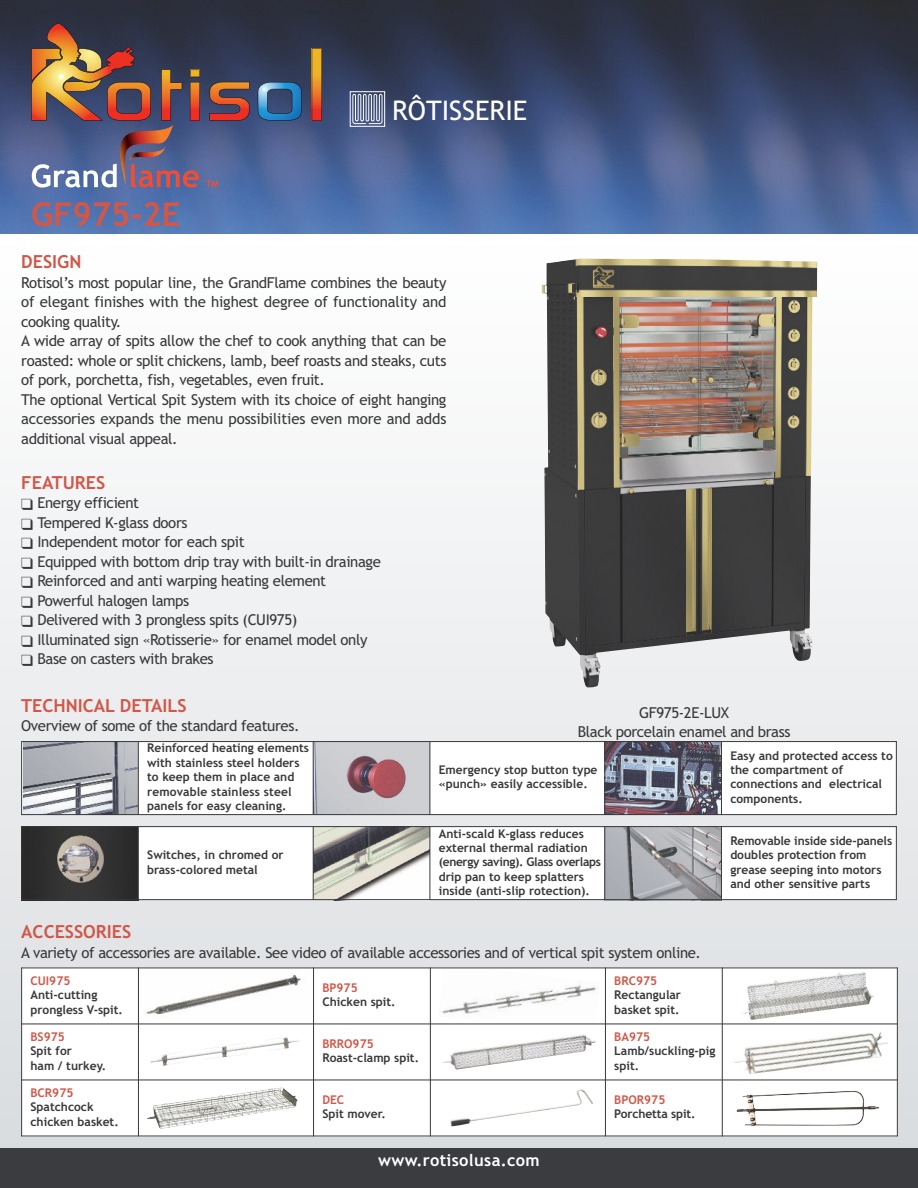
<style>
.page{position:relative;width:918px;height:1188px;background:#fff}
.page>*{position:absolute;margin:0;border:0;box-sizing:border-box;transform-origin:0 0}
.t1{font:700 33px "Trebuchet MS";color:#d15749}
.t2{font:27px "Trebuchet MS";color:#fff}
.t3{font:700 18px "Trebuchet MS";color:#d15749}
.t4{font:700 16.5px "Trebuchet MS";letter-spacing:.02em;color:#fff}
.t5{font:15px/19.5px "Trebuchet MS";letter-spacing:-.025em;color:#39383a}
.t6{font:700 12px/14.4px "Trebuchet MS";color:#39383a}
.t7{font:700 12px "Trebuchet MS";color:#d15749}
</style>
<div class="page">
<div style="left:0;top:234px;width:918px;height:914px;background:linear-gradient(to bottom,#fff,#d9dcdf)"></div>
<img style="left:542px;top:259px;width:275px;height:428px">
<div style="left:0;top:1148px;width:918px;height:40px;background:#3a3c3f"></div>
<img style="left:0;top:0;width:918px;height:234px">
<svg style="left:312px;top:48px;width:10px;height:73px"></svg>
<svg style="left:258px;top:82px;width:44px;height:39px"></svg>
<svg style="left:209px;top:82px;width:41px;height:39px"></svg>
<svg style="left:206px;top:180px;width:13px;height:7px"></svg>
<svg style="left:31px;top:23px;width:169px;height:165px"></svg>
<svg style="left:352px;top:94px;width:31px;height:30px"></svg>
<div style="left:350px;top:91px;width:35px;height:36px;border:1px solid #fff"></div>
<div style="left:21px;top:968px;width:117px;height:56px;background:#fff"></div>
<img style="left:139px;top:969px;width:174px;height:55px">
<div style="left:314px;top:968px;width:116px;height:56px;background:#fff"></div>
<div style="left:430px;top:968px;width:175px;height:56px;background:#fff"></div>
<img style="left:438px;top:984px;width:161px;height:40px">
<div style="left:605px;top:968px;width:117px;height:56px;background:#fff"></div>
<div style="left:722px;top:968px;width:176px;height:56px;background:#fff"></div>
<img style="left:743px;top:972px;width:131px;height:48px">
<div style="left:21px;top:1024px;width:117px;height:56px;background:#fff"></div>
<div style="left:138px;top:1024px;width:176px;height:56px;background:#fff"></div>
<img style="left:151px;top:1037px;width:149px;height:29px">
<div style="left:314px;top:1024px;width:116px;height:56px;background:#fff"></div>
<div style="left:430px;top:1024px;width:175px;height:56px;background:#fff"></div>
<img style="left:443px;top:1034px;width:153px;height:36px">
<div style="left:605px;top:1024px;width:117px;height:56px;background:#fff"></div>
<div style="left:722px;top:1024px;width:176px;height:56px;background:#fff"></div>
<img style="left:734px;top:1032px;width:154px;height:42px">
<div style="left:21px;top:1080px;width:117px;height:56px;background:#fff"></div>
<div style="left:138px;top:1080px;width:176px;height:56px;background:#fff"></div>
<img style="left:147px;top:1087px;width:151px;height:42px">
<div style="left:314px;top:1080px;width:116px;height:56px;background:#fff"></div>
<div style="left:430px;top:1080px;width:175px;height:56px;background:#fff"></div>
<img style="left:450px;top:1089px;width:143px;height:37px">
<div style="left:605px;top:1080px;width:117px;height:56px;background:#fff"></div>
<div style="left:722px;top:1080px;width:176px;height:56px;background:#fff"></div>
<img style="left:736px;top:1091px;width:144px;height:35px">
<hr style="left:21px;top:968px;width:1px;height:168px;background:#39383a">
<hr style="left:138px;top:968px;width:1px;height:168px;background:#39383a">
<hr style="left:313px;top:968px;width:1px;height:168px;background:#39383a">
<hr style="left:430px;top:968px;width:1px;height:168px;background:#39383a">
<hr style="left:605px;top:968px;width:1px;height:168px;background:#39383a">
<hr style="left:722px;top:968px;width:1px;height:168px;background:#39383a">
<hr style="left:897px;top:968px;width:1px;height:168px;background:#39383a">
<hr style="left:21px;top:968px;width:877px;height:1px;background:#39383a">
<hr style="left:21px;top:1024px;width:877px;height:1px;background:#39383a">
<hr style="left:21px;top:1080px;width:877px;height:1px;background:#39383a">
<hr style="left:21px;top:1136px;width:877px;height:1px;background:#39383a">
<img style="left:23px;top:742px;width:115px;height:72px">
<div style="left:138px;top:741px;width:175px;height:74px;background:#fff"></div>
<img style="left:314px;top:742px;width:116px;height:72px">
<div style="left:430px;top:741px;width:175px;height:74px;background:#fff"></div>
<img style="left:605px;top:742px;width:116px;height:72px">
<div style="left:721px;top:741px;width:176px;height:74px;background:#fff"></div>
<hr style="left:21px;top:741px;width:1px;height:74px;background:#39383a">
<hr style="left:138px;top:741px;width:1px;height:74px;background:#39383a">
<hr style="left:313px;top:741px;width:1px;height:74px;background:#39383a">
<hr style="left:430px;top:741px;width:1px;height:74px;background:#39383a">
<hr style="left:604px;top:741px;width:1px;height:74px;background:#39383a">
<hr style="left:721px;top:741px;width:1px;height:74px;background:#39383a">
<hr style="left:896px;top:741px;width:1px;height:74px;background:#39383a">
<hr style="left:21px;top:741px;width:876px;height:1px;background:#39383a">
<hr style="left:21px;top:814px;width:876px;height:1px;background:#39383a">
<img style="left:22px;top:827px;width:116px;height:72px">
<div style="left:138px;top:826px;width:175px;height:74px;background:#fff"></div>
<img style="left:314px;top:827px;width:116px;height:72px">
<div style="left:430px;top:826px;width:175px;height:74px;background:#fff"></div>
<img style="left:605px;top:827px;width:116px;height:72px">
<div style="left:721px;top:826px;width:176px;height:74px;background:#fff"></div>
<hr style="left:21px;top:826px;width:1px;height:74px;background:#39383a">
<hr style="left:138px;top:826px;width:1px;height:74px;background:#39383a">
<hr style="left:313px;top:826px;width:1px;height:74px;background:#39383a">
<hr style="left:430px;top:826px;width:1px;height:74px;background:#39383a">
<hr style="left:604px;top:826px;width:1px;height:74px;background:#39383a">
<hr style="left:721px;top:826px;width:1px;height:74px;background:#39383a">
<hr style="left:896px;top:826px;width:1px;height:74px;background:#39383a">
<hr style="left:21px;top:826px;width:876px;height:1px;background:#39383a">
<hr style="left:21px;top:899px;width:876px;height:1px;background:#39383a">
<h1 class="t1" style="left:31px;top:195px;width:151px">GF975-2E</h1>
<h2 class="t2" style="left:392px;top:95px;width:137px">RÔTISSERIE</h2>
<p class="t3" style="left:21px;top:252px;width:62px">DESIGN</p>
<p class="t5" style="left:21px;top:273px;width:427px">Rotisol’s most popular line, the GrandFlame combines the beauty of elegant finishes with the highest degree of functionality and cooking quality.<br>A wide array of spits allow the chef to cook anything that can be roasted: whole or split chickens, lamb, beef roasts and steaks, cuts of pork, porchetta, fish, vegetables, even fruit.<br>The optional Vertical Spit System with its choice of eight hanging accessories expands the menu possibilities even more and adds additional visual appeal.</p>
<p class="t3" style="left:21px;top:472px;width:86px">FEATURES</p>
<p class="t5" style="left:21px;top:494px;width:119px">❑ Energy efficient</p>
<p class="t5" style="left:21px;top:513px;width:168px">❑ Tempered K-glass doors</p>
<p class="t5" style="left:21px;top:533px;width:225px">❑ Independent motor for each spit</p>
<p class="t5" style="left:21px;top:552px;width:361px">❑ Equipped with bottom drip tray with built-in drainage</p>
<p class="t5" style="left:21px;top:572px;width:306px">❑ Reinforced and anti warping heating element</p>
<p class="t5" style="left:21px;top:591px;width:170px">❑ Powerful halogen lamps</p>
<p class="t5" style="left:21px;top:611px;width:278px">❑ Delivered with 3 prongless spits (CUI975)</p>
<p class="t5" style="left:21px;top:630px;width:348px">❑ Illuminated sign «Rotisserie» for enamel model only</p>
<p class="t5" style="left:21px;top:650px;width:194px">❑ Base on casters with brakes</p>
<p class="t3" style="left:21px;top:695px;width:167px">TECHNICAL DETAILS</p>
<p class="t5" style="left:21px;top:717px;width:280px">Overview of some of the standard features.</p>
<p class="t6" style="left:147px;top:741px;width:163px">Reinforced heating elements with stainless steel holders to keep them in place and removable stainless steel panels for easy cleaning.</p>
<p class="t6" style="left:147px;top:848px;width:138px">Switches, in chromed or brass-colored metal</p>
<p class="t5" style="left:578px;top:703px;width:214px;text-align:center">GF975-2E-LUX<br>Black porcelain enamel and brass</p>
<p class="t6" style="left:439px;top:763px;width:160px">Emergency stop button type «punch» easily accessible.</p>
<p class="t6" style="left:730px;top:748px;width:164px">Easy and protected access to the compartment of connections and electrical components.</p>
<p class="t6" style="left:439px;top:826px;width:164px">Anti-scald K-glass reduces external thermal radiation (energy saving). Glass overlaps drip pan to keep splatters inside (anti-slip rotection).</p>
<p class="t6" style="left:730px;top:833px;width:163px">Removable inside side-panels doubles protection from grease seeping into motors and other sensitive parts</p>
<p class="t3" style="left:21px;top:922px;width:112px">ACCESSORIES</p>
<p class="t5" style="left:21px;top:943px;width:681px">A variety of accessories are available. See video of available accessories and of vertical spit system online.</p>
<p class="t7" style="left:31px;top:974px;width:41px">CUI975</p>
<p class="t6" style="left:31px;top:988px;width:94px">Anti-cutting prongless V-spit.</p>
<p class="t7" style="left:31px;top:1030px;width:36px">BS975</p>
<p class="t6" style="left:31px;top:1044px;width:77px">Spit for<br>ham / turkey.</p>
<p class="t7" style="left:31px;top:1086px;width:44px">BCR975</p>
<p class="t6" style="left:31px;top:1100px;width:90px">Spatchcock chicken basket.</p>
<p class="t7" style="left:322px;top:981px;width:37px">BP975</p>
<p class="t6" style="left:322px;top:995px;width:75px">Chicken spit.</p>
<p class="t7" style="left:322px;top:1037px;width:53px">BRRO975</p>
<p class="t6" style="left:322px;top:1051px;width:98px">Roast-clamp spit.</p>
<p class="t7" style="left:322px;top:1093px;width:23px">DEC</p>
<p class="t6" style="left:322px;top:1107px;width:65px">Spit mover.</p>
<p class="t4" style="left:378px;top:1151px;width:163px">www.rotisolusa.com</p>
<p class="t7" style="left:614px;top:974px;width:44px">BRC975</p>
<p class="t6" style="left:614px;top:988px;width:68px">Rectangular basket spit.</p>
<p class="t7" style="left:614px;top:1030px;width:37px">BA975</p>
<p class="t6" style="left:614px;top:1044px;width:103px">Lamb/suckling-pig spit.</p>
<p class="t7" style="left:614px;top:1093px;width:53px">BPOR975</p>
<p class="t6" style="left:614px;top:1107px;width:83px">Porchetta spit.</p>
</div>
